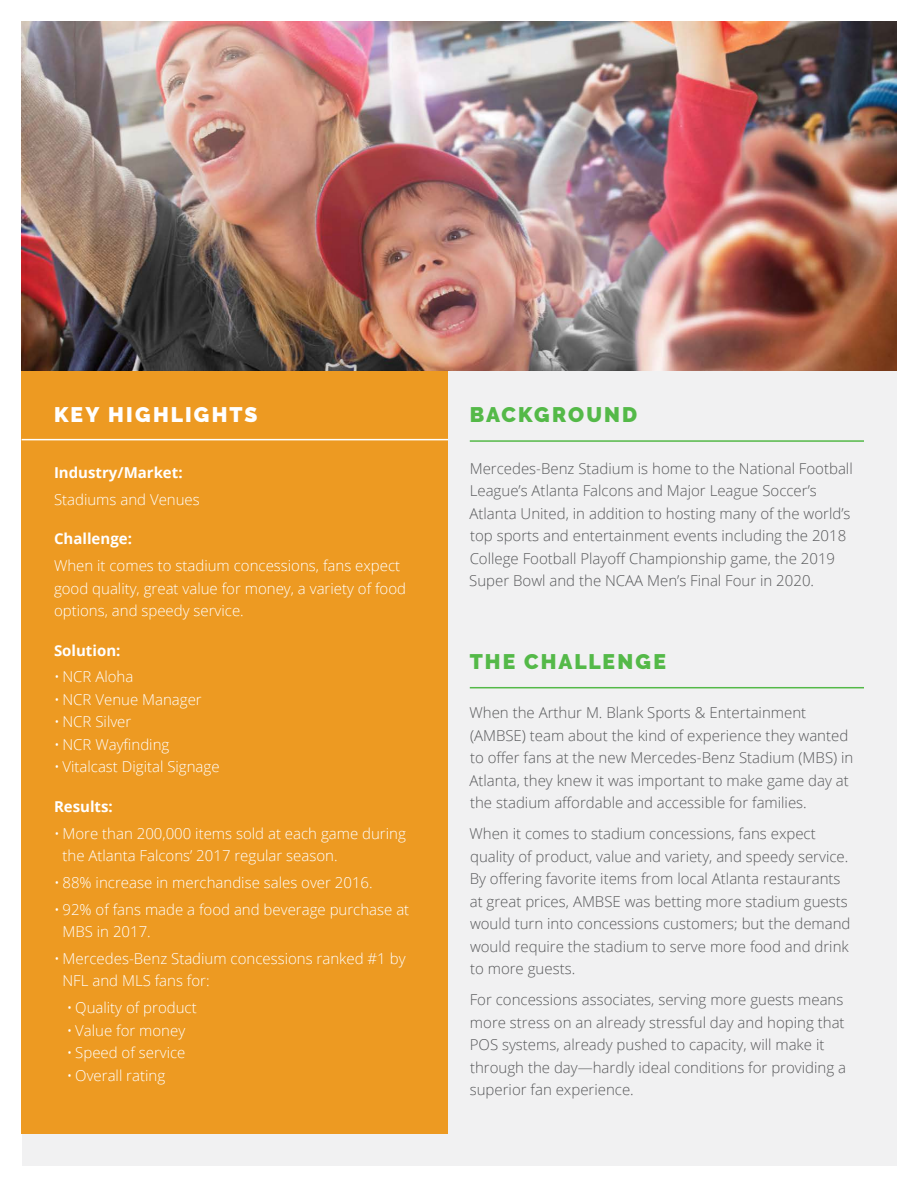
<style>
.page{position:relative;width:918px;height:1188px;background:#fff}
.page>*{position:absolute;margin:0;border:0;box-sizing:border-box;transform-origin:0 0}
.t1{font:900 21px "Raleway";letter-spacing:.1em;color:#54b948}
.t2{font:900 21px "Raleway";letter-spacing:.105em;color:#fff}
.t3{font:300 15px/22.5px "Open Sans";color:#58595b}
.t4{font:300 15px/22.5px "Open Sans";color:#fff}
.t5{font:700 15px "Open Sans";color:#fff}
</style>
<div class="page">
<div style="left:22px;top:22px;width:874px;height:1144px;background:#f1f1f2"></div>
<div style="left:22px;top:370px;width:426px;height:764px;background:#ed9a22"></div>
<img style="left:22px;top:22px;width:874px;height:348px">
<hr style="left:470px;top:440px;width:394px;height:2px;background:#54b948">
<hr style="left:470px;top:687px;width:394px;height:1px;background:#54b948">
<hr style="left:22px;top:439px;width:426px;height:1px;background:#fff">
<h1 class="t2" style="left:54px;top:403px;width:205px">KEY HIGHLIGHTS</h1>
<h1 class="t1" style="left:470px;top:403px;width:169px">BACKGROUND</h1>
<p class="t5" style="left:54px;top:462px;width:130px">Industry/Market:</p>
<p class="t4" style="left:54px;top:488px;width:147px">Stadiums and Venues</p>
<p class="t5" style="left:54px;top:528px;width:79px">Challenge:</p>
<p class="t4" style="left:54px;top:554px;width:354px">When it comes to stadium concessions, fans expect good quality, great value for money, a variety of food options, and speedy service.</p>
<p class="t5" style="left:54px;top:640px;width:68px">Solution:</p>
<p class="t4" style="left:54px;top:665px;width:81px">• NCR Aloha</p>
<p class="t4" style="left:54px;top:688px;width:149px">• NCR Venue Manager</p>
<p class="t4" style="left:54px;top:710px;width:79px">• NCR Silver</p>
<p class="t4" style="left:54px;top:733px;width:117px">• NCR Wayfinding</p>
<p class="t4" style="left:54px;top:755px;width:167px">• Vitalcast Digital Signage</p>
<p class="t5" style="left:54px;top:796px;width:60px">Results:</p>
<p class="t4" style="left:63px;top:821px;width:345px;text-indent:-9px">• More than 200,000 items sold at each game during the Atlanta Falcons’ 2017 regular season.</p>
<p class="t4" style="left:54px;top:871px;width:320px">• 88% increase in merchandise sales over 2016.</p>
<p class="t4" style="left:63px;top:897px;width:348px;text-indent:-9px">• 92% of fans made a food and beverage purchase at<br>MBS in 2017.</p>
<p class="t4" style="left:63px;top:947px;width:345px;text-indent:-9px">• Mercedes-Benz Stadium concessions ranked #1 by<br>NFL and MLS fans for:</p>
<p class="t4" style="left:67px;top:996px;width:132px">• Quality of product</p>
<p class="t4" style="left:67px;top:1018px;width:120px">• Value for money</p>
<p class="t4" style="left:67px;top:1041px;width:120px">• Speed of service</p>
<p class="t4" style="left:67px;top:1063px;width:100px">• Overall rating</p>
<p class="t3" style="left:469px;top:457px;width:385px">Mercedes-Benz Stadium is home to the National Football League’s Atlanta Falcons and Major League Soccer’s Atlanta United, in addition to hosting many of the world’s top sports and entertainment events including the 2018<br>College Football Playoff Championship game, the 2019<br>Super Bowl and the NCAA Men’s Final Four in 2020.</p>
<h1 class="t1" style="left:470px;top:649px;width:198px">THE CHALLENGE</h1>
<p class="t3" style="left:470px;top:701px;width:385px">When the Arthur M. Blank Sports &amp; Entertainment (AMBSE) team about the kind of experience they wanted to offer fans at the new Mercedes-Benz Stadium (MBS) in Atlanta, they knew it was important to make game day at the stadium affordable and accessible for families.</p>
<p class="t3" style="left:470px;top:822px;width:383px">When it comes to stadium concessions, fans expect quality of product, value and variety, and speedy service.<br>By offering favorite items from local Atlanta restaurants at great prices, AMBSE was betting more stadium guests would turn into concessions customers; but the demand would require the stadium to serve more food and drink to more guests.</p>
<p class="t3" style="left:470px;top:988px;width:378px">For concessions associates, serving more guests means more stress on an already stressful day and hoping that POS systems, already pushed to capacity, will make it through the day—hardly ideal conditions for providing a superior fan experience.</p>
</div>
